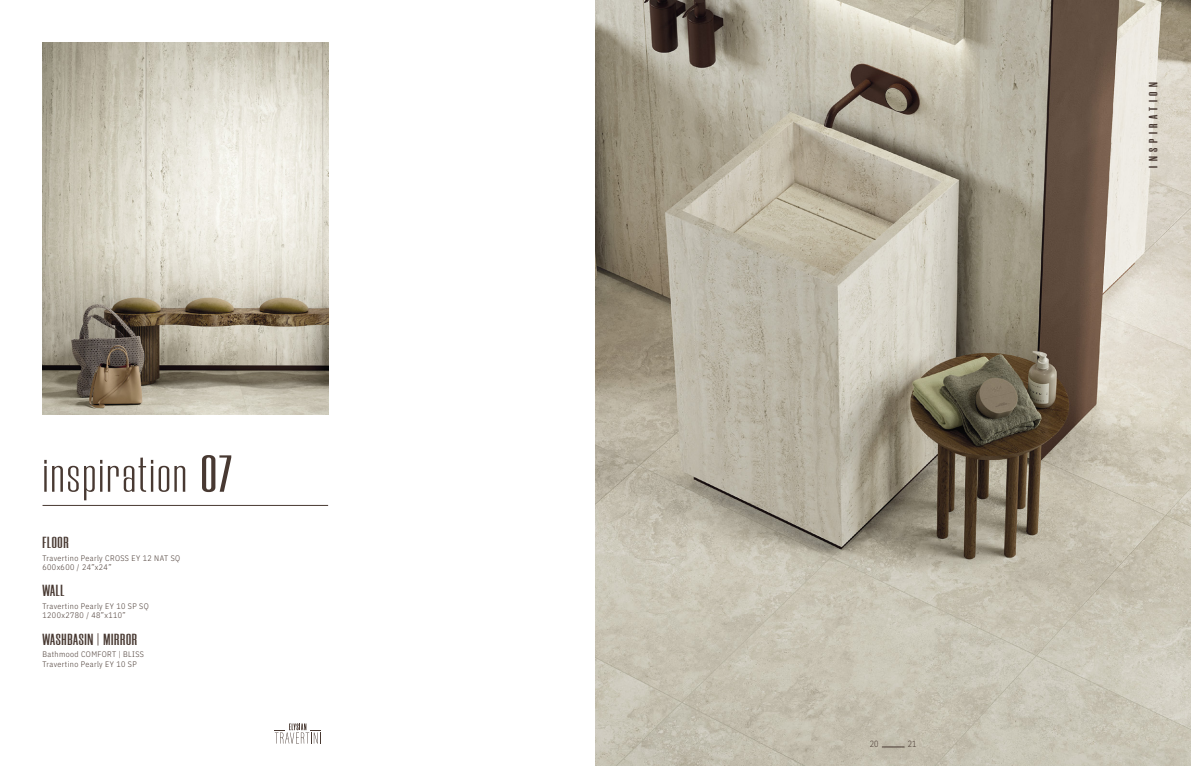
<style>
.page{position:relative;width:1191px;height:766px;background:#fff}
.page>*{position:absolute;margin:0;border:0;box-sizing:border-box;transform-origin:0 0}
.t1{font:300 52px "Morganite";letter-spacing:.03em;color:#483932;scale:1.4 1}
.t2{font:600 16px "Morganite";letter-spacing:.03em;color:#483932;scale:1.4 1}
.t3{font:700 12px "Morganite";letter-spacing:.25em;color:#483932;scale:1.5 1}
.t4{font:300 9px "IBM Plex Sans Cond";color:#483932;scale:.9 1}
.t5{font:300 8px/9.6px "IBM Plex Sans Cond";letter-spacing:.05em;color:#483932}
.s1{font-weight:500}
.s2{font-weight:300}
</style>
<div class="page">
<hr style="left:43px;top:505px;width:285px;height:1px;background:#483932">
<img style="left:595px;top:0;width:596px;height:765px">
<img style="left:43px;top:43px;width:285px;height:371px">
<svg style="left:882px;top:746px;width:22px;height:1px"></svg>
<svg style="left:275px;top:723px;width:46px;height:20px"></svg>
<h1 class="t1" style="left:43px;top:453px;width:137px">inspiration <span class="s1">07</span></h1>
<h2 class="t2" style="left:43px;top:533px;width:20px">FLOOR</h2>
<p class="t5" style="left:43px;top:553px;width:139px">Travertino Pearly CROSS EY 12 NAT SQ<br>600x600 / 24”x24”</p>
<h2 class="t2" style="left:43px;top:581px;width:17px">WALL</h2>
<p class="t5" style="left:43px;top:601px;width:108px">Travertino Pearly EY 10 SP SQ<br>1200x2780 / 48”x110”</p>
<h2 class="t2" style="left:43px;top:629px;width:69px">WASHBASIN <span class="s2">|</span> MIRROR</h2>
<p class="t5" style="left:43px;top:649px;width:103px">Bathmood COMFORT | BLISS<br>Travertino Pearly EY 10 SP</p>
<p class="t4" style="left:870px;top:739px;width:11px">20</p>
<p class="t4" style="left:908px;top:739px;width:11px">21</p>
<h3 class="t3" style="left:1146px;top:167px;width:58px;rotate:-90deg">INSPIRATION</h3>
</div>
